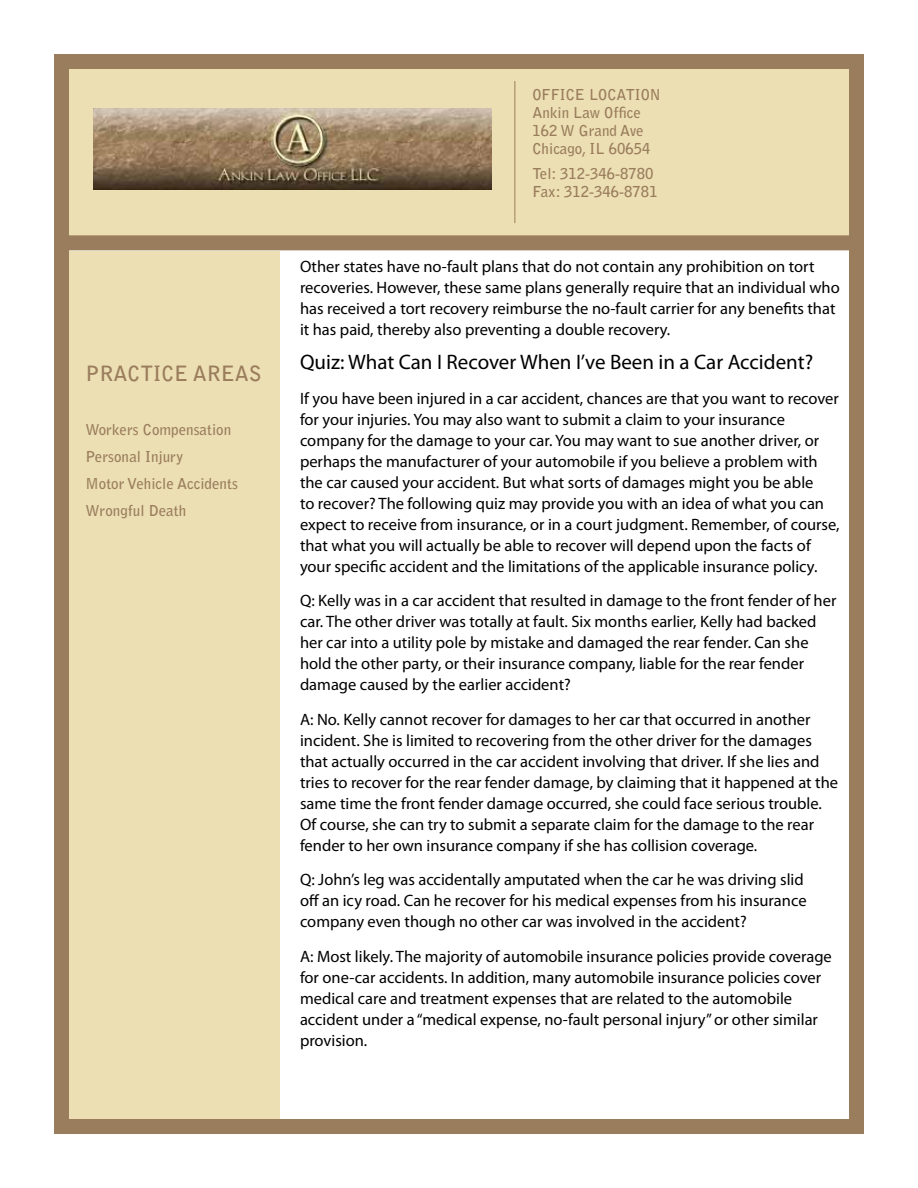
<style>
.page{position:relative;width:918px;height:1188px;background:#fff}
.page>*{position:absolute;margin:0;border:0;box-sizing:border-box;transform-origin:0 0}
.t1{font:21px "Myriad Pro";color:#000}
.t2{font:700 21px "Bell Gothic Std";color:#9a7d5d}
.t3{font:16.5px/21px "Myriad Pro";color:#000}
.t4{font:700 15px/18px "Bell Gothic Std";color:#9a7d5d}
</style>
<div class="page">
<div style="left:54px;top:251px;width:225px;height:883px;background:#ecdfb3"></div>
<div style="left:54px;top:54px;width:810px;height:1080px;border:15px solid #9a7d5d"></div>
<div style="left:54px;top:54px;width:810px;height:196px;background:#ecdfb3;border:15px solid #9a7d5d"></div>
<img style="left:93px;top:109px;width:399px;height:81px">
<hr style="left:514px;top:81px;width:1px;height:142px;background:#9a7d5d">
<p class="t2" style="left:86px;top:361px;width:178px">PRACTICE AREAS</p>
<p class="t4" style="left:86px;top:417px;width:154px;line-height:27px">Workers Compensation<br>Personal Injury<br>Motor Vehicle Accidents<br>Wrongful Death</p>
<p class="t4" style="left:532px;top:85px;width:130px">OFFICE LOCATION<br>Ankin Law Office<br>162 W Grand Ave<br>Chicago, IL 60654</p>
<p class="t4" style="left:532px;top:165px;width:127px">Tel: 312-346-8780<br>Fax: 312-346-8781</p>
<p class="t3" style="left:300px;top:256px;width:541px">Other states have no-fault plans that do not contain any prohibition on tort recoveries. However, these same plans generally require that an individual who has received a tort recovery reimburse the no-fault carrier for any benefits that it has paid, thereby also preventing a double recovery.</p>
<p class="t1" style="left:300px;top:349px;width:515px">Quiz: What Can I Recover When I’ve Been in a Car Accident?</p>
<p class="t3" style="left:300px;top:388px;width:541px">If you have been injured in a car accident, chances are that you want to recover for your injuries. You may also want to submit a claim to your insurance company for the damage to your car. You may want to sue another driver, or perhaps the manufacturer of your automobile if you believe a problem with the car caused your accident. But what sorts of damages might you be able<br>to recover? The following quiz may provide you with an idea of what you can expect to receive from insurance, or in a court judgment. Remember, of course, that what you will actually be able to recover will depend upon the facts of your specific accident and the limitations of the applicable insurance policy.</p>
<p class="t3" style="left:300px;top:590px;width:538px">Q: Kelly was in a car accident that resulted in damage to the front fender of her car. The other driver was totally at fault. Six months earlier, Kelly had backed her car into a utility pole by mistake and damaged the rear fender. Can she hold the other party, or their insurance company, liable for the rear fender damage caused by the earlier accident?</p>
<p class="t3" style="left:300px;top:709px;width:540px">A: No. Kelly cannot recover for damages to her car that occurred in another incident. She is limited to recovering from the other driver for the damages that actually occurred in the car accident involving that driver. If she lies and tries to recover for the rear fender damage, by claiming that it happened at the same time the front fender damage occurred, she could face serious trouble.<br>Of course, she can try to submit a separate claim for the damage to the rear fender to her own insurance company if she has collision coverage.</p>
<p class="t3" style="left:300px;top:869px;width:508px">Q: John’s leg was accidentally amputated when the car he was driving slid off an icy road. Can he recover for his medical expenses from his insurance company even though no other car was involved in the accident?</p>
<p class="t3" style="left:300px;top:946px;width:533px">A: Most likely. The majority of automobile insurance policies provide coverage for one-car accidents. In addition, many automobile insurance policies cover medical care and treatment expenses that are related to the automobile accident under a “medical expense, no-fault personal injury” or other similar provision.</p>
</div>
